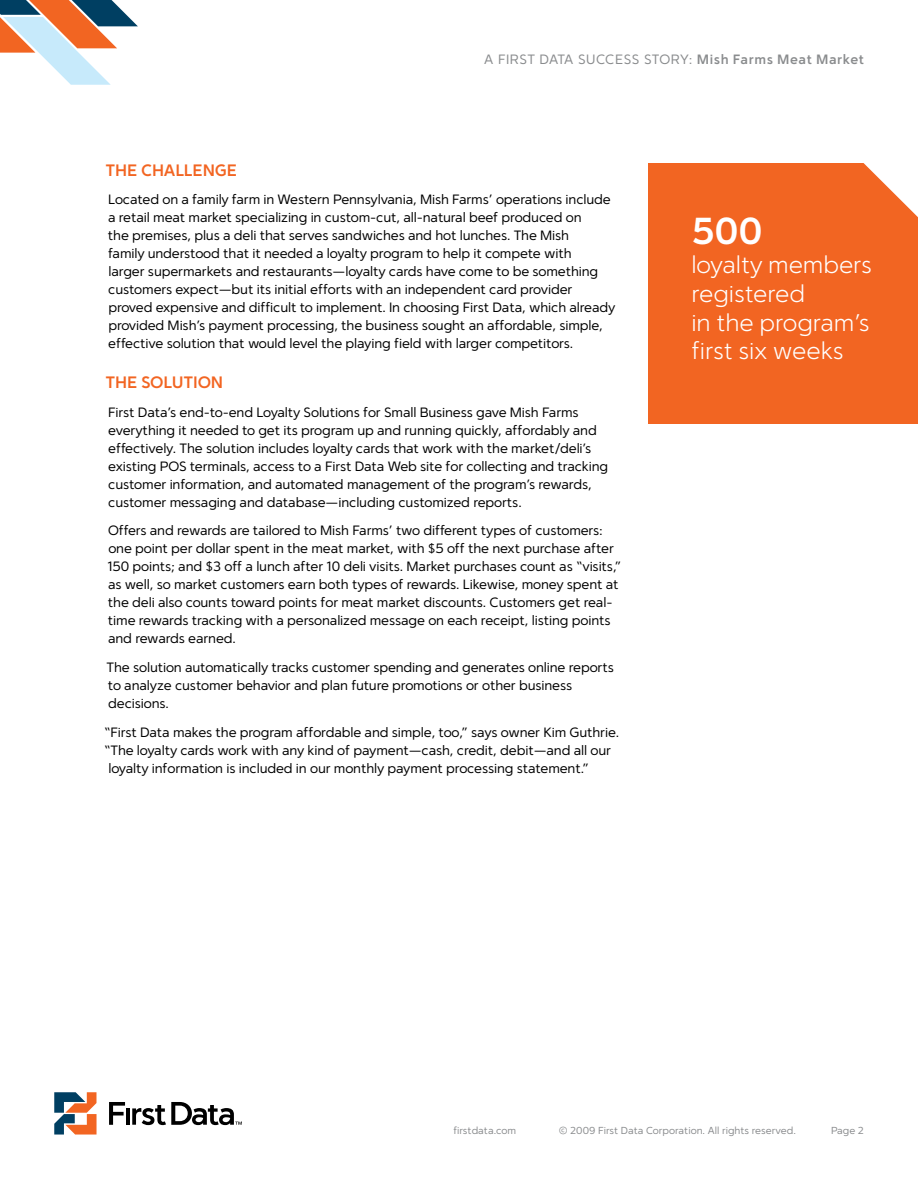
<style>
.page{position:relative;width:918px;height:1188px;background:#fff}
.page>*{position:absolute;margin:0;border:0;box-sizing:border-box;transform-origin:0 0}
.t1{font:700 37.5px "Simple Sans";color:#fff}
.t2{font:300 24px/28.8px "Simple Sans";letter-spacing:-.005em;color:#fff}
.t3{font:700 16.5px "Simple Sans";letter-spacing:-.01em;color:#f26522}
.t4{font:13.5px/18px "Simple Sans";letter-spacing:-.01em;color:#000}
.t5{font:13.5px "Simple Sans";letter-spacing:.04em;color:#8a8c8e}
.t6{font:10.2px "Simple Sans";color:#8a8c8e}
.s1{font-weight:700}
</style>
<div class="page">
<svg style="left:54px;top:1092px;width:43px;height:43px"></svg>
<hr style="left:126px;top:1108px;width:4px;height:17px;background:#000">
<svg style="left:109px;top:1102px;width:16px;height:23px"></svg>
<svg style="left:132px;top:1102px;width:110px;height:23px"></svg>
<svg style="left:0;top:0;width:138px;height:85px"></svg>
<div style="left:648px;top:163px;width:270px;height:260px;background:#f26522"></div>
<svg style="left:863px;top:163px;width:55px;height:54px"></svg>
<p class="t5" style="left:484px;top:51px;width:381px">A FIRST DATA SUCCESS STORY: <span class="s1">Mish Farms Meat Market</span></p>
<p class="t3" style="left:106px;top:160px;width:133px">THE CHALLENGE</p>
<p class="t4" style="left:108px;top:190px;width:509px">Located on a family farm in Western Pennsylvania, Mish Farms’ operations include a retail meat market specializing in custom-cut, all-natural beef produced on<br>the premises, plus a deli that serves sandwiches and hot lunches. The Mish<br>family understood that it needed a loyalty program to help it compete with<br>larger supermarkets and restaurants—loyalty cards have come to be something customers expect—but its initial efforts with an independent card provider proved expensive and difficult to implement. In choosing First Data, which already provided Mish’s payment processing, the business sought an affordable, simple, effective solution that would level the playing field with larger competitors.</p>
<p class="t3" style="left:106px;top:372px;width:119px">THE SOLUTION</p>
<p class="t4" style="left:108px;top:403px;width:501px">First Data’s end-to-end Loyalty Solutions for Small Business gave Mish Farms everything it needed to get its program up and running quickly, affordably and effectively. The solution includes loyalty cards that work with the market/deli’s existing POS terminals, access to a First Data Web site for collecting and tracking customer information, and automated management of the program’s rewards, customer messaging and database—including customized reports.</p>
<p class="t4" style="left:107px;top:522px;width:516px">Offers and rewards are tailored to Mish Farms’ two different types of customers: one point per dollar spent in the meat market, with $5 off the next purchase after 150 points; and $3 off a lunch after 10 deli visits. Market purchases count as “visits,” as well, so market customers earn both types of rewards. Likewise, money spent at the deli also counts toward points for meat market discounts. Customers get real&shy;time rewards tracking with a personalized message on each receipt, listing points and rewards earned.</p>
<p class="t4" style="left:107px;top:658px;width:509px">The solution automatically tracks customer spending and generates online reports to analyze customer behavior and plan future promotions or other business decisions.</p>
<p class="t4" style="left:104px;top:723px;width:517px">“First Data makes the program affordable and simple, too,” says owner Kim Guthrie.</p>
<p class="t4" style="left:104px;top:741px;width:508px">“The loyalty cards work with any kind of payment—cash, credit, debit—and all our</p>
<p class="t4" style="left:108px;top:759px;width:482px">loyalty information is included in our monthly payment processing statement.”</p>
<h1 class="t1" style="left:691px;top:209px;width:73px">500</h1>
<h2 class="t2" style="left:691px;top:250px;width:182px">loyalty members registered<br>in the program’s first six weeks</h2>
<p class="t6" style="left:453px;top:1124px;width:64px">firstdata.com</p>
<p class="t6" style="left:559px;top:1124px;width:239px">© 2009 First Data Corporation. All rights reserved.</p>
<p class="t6" style="left:831px;top:1124px;width:34px">Page 2</p>
</div>
